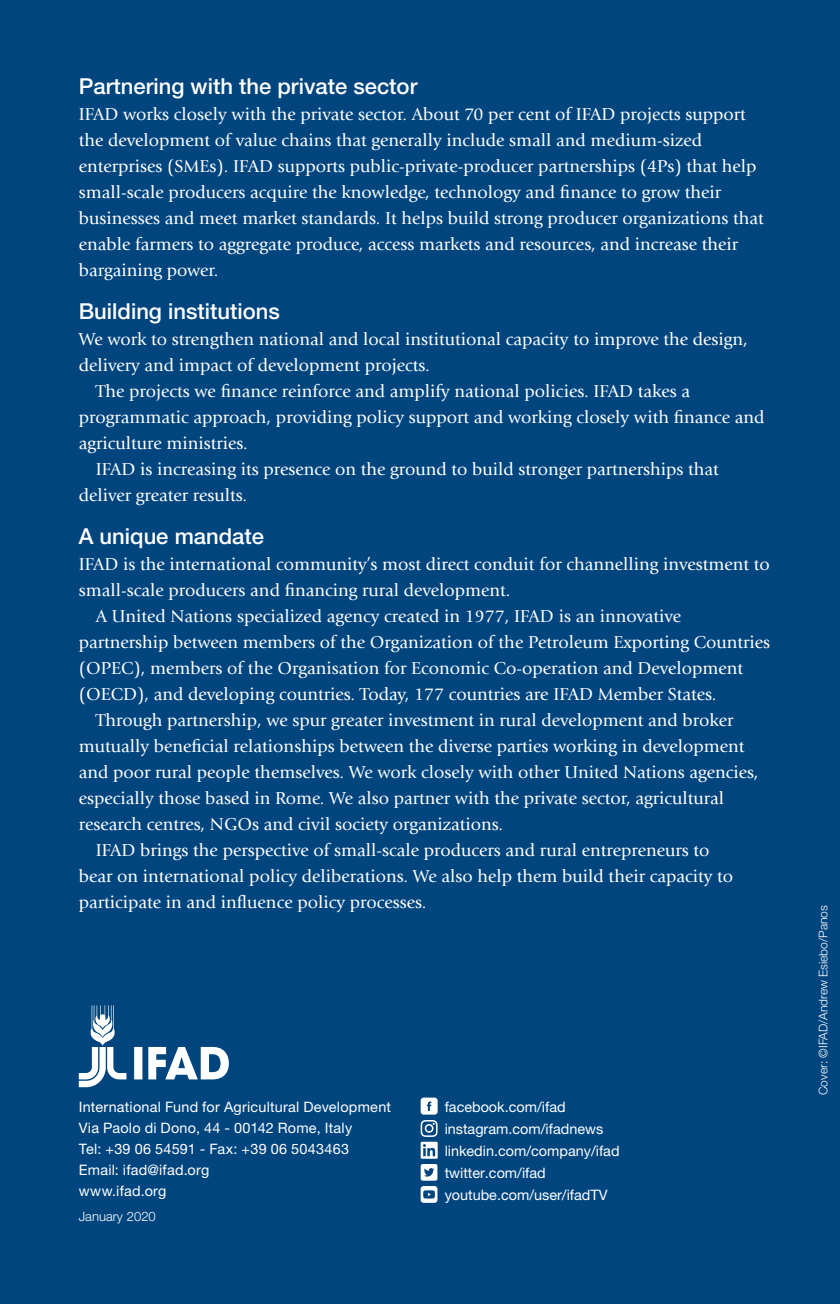
<style>
.page{position:relative;width:840px;height:1304px;background:#fff}
.page>*{position:absolute;margin:0;border:0;box-sizing:border-box;transform-origin:0 0}
.t1{font:500 22px "Helvetica Neue LT Std";color:#fff}
.t2{font:18px/26px "Giovanni Std";color:#fff}
.address{font:14.4px "Helvetica Neue LT Std";letter-spacing:.01em;color:#fff}
.address-2{font:300 13px "Helvetica Neue LT Std";color:#fff}
.t3{font:300 12px "Helvetica Neue LT Std";color:#fff}
</style>
<div class="page">
<div style="left:0;top:0;width:839px;height:1304px;background:#01457f"></div>
<svg style="left:134px;top:1047px;width:95px;height:32px"></svg>
<svg style="left:79px;top:1005px;width:47px;height:82px"></svg>
<svg style="left:420px;top:1098px;width:17px;height:105px"></svg>
<p class="t1" style="left:79px;top:73px;width:340px">Partnering with the private sector</p>
<p class="t2" style="left:79px;top:101px;width:686px">IFAD works closely with the private sector. About 70 per cent of IFAD projects support the development of value chains that generally include small and medium-sized enterprises (SMEs). IFAD supports public-private-producer partnerships (4Ps) that help small-scale producers acquire the knowledge, technology and finance to grow their businesses and meet market standards. It helps build strong producer organizations that enable farmers to aggregate produce, access markets and resources, and increase their bargaining power.</p>
<p class="t1" style="left:79px;top:298px;width:202px">Building institutions</p>
<p class="t2" style="left:79px;top:326px;width:670px">We work to strengthen national and local institutional capacity to improve the design, delivery and impact of development projects.</p>
<p class="t2" style="left:79px;top:378px;width:686px;text-indent:17px">The projects we finance reinforce and amplify national policies. IFAD takes a programmatic approach, providing policy support and working closely with finance and agriculture ministries.</p>
<p class="t2" style="left:79px;top:456px;width:641px;text-indent:17px">IFAD is increasing its presence on the ground to build stronger partnerships that deliver greater results.</p>
<p class="t1" style="left:79px;top:523px;width:186px">A unique mandate</p>
<p class="t2" style="left:79px;top:551px;width:692px">IFAD is the international community’s most direct conduit for channelling investment to small-scale producers and financing rural development.</p>
<p class="t2" style="left:79px;top:603px;width:692px;text-indent:17px">A United Nations specialized agency created in 1977, IFAD is an innovative partnership between members of the Organization of the Petroleum Exporting Countries (OPEC), members of the Organisation for Economic Co-operation and Development (OECD), and developing countries. Today, 177 countries are IFAD Member States.</p>
<p class="t2" style="left:79px;top:707px;width:680px;text-indent:17px">Through partnership, we spur greater investment in rural development and broker mutually beneficial relationships between the diverse parties working in development and poor rural people themselves. We work closely with other United Nations agencies, especially those based in Rome. We also partner with the private sector, agricultural research centres, NGOs and civil society organizations.</p>
<p class="t2" style="left:79px;top:837px;width:655px;text-indent:17px">IFAD brings the perspective of small-scale producers and rural entrepreneurs to bear on international policy deliberations. We also help them build their capacity to participate in and influence policy processes.</p>
<p class="address" style="left:79px;top:1099px;width:313px">International Fund for Agricultural Development</p>
<p class="address" style="left:79px;top:1120px;width:275px">Via Paolo di Dono, 44 - 00142 Rome, Italy</p>
<p class="address" style="left:79px;top:1141px;width:271px">Tel: +39 06 54591 - Fax: +39 06 5043463</p>
<p class="address" style="left:79px;top:1162px;width:132px">Email: ifad@ifad.org</p>
<p class="address" style="left:79px;top:1183px;width:89px">www.ifad.org</p>
<p class="address-2" style="left:79px;top:1209px;width:78px">January 2020</p>
<p class="address" style="left:444px;top:1099px;width:122px">facebook.com/ifad</p>
<p class="address" style="left:444px;top:1121px;width:160px">instagram.com/ifadnews</p>
<p class="address" style="left:444px;top:1143px;width:176px">linkedin.com/company/ifad</p>
<p class="address" style="left:444px;top:1165px;width:103px">twitter.com/ifad</p>
<p class="address" style="left:444px;top:1187px;width:164px">youtube.com/user/ifadTV</p>
<p class="t3" style="left:815px;top:1095px;width:191px;rotate:-90deg">Cover: ©IFAD/Andrew Esiebo/Panos</p>
</div>
